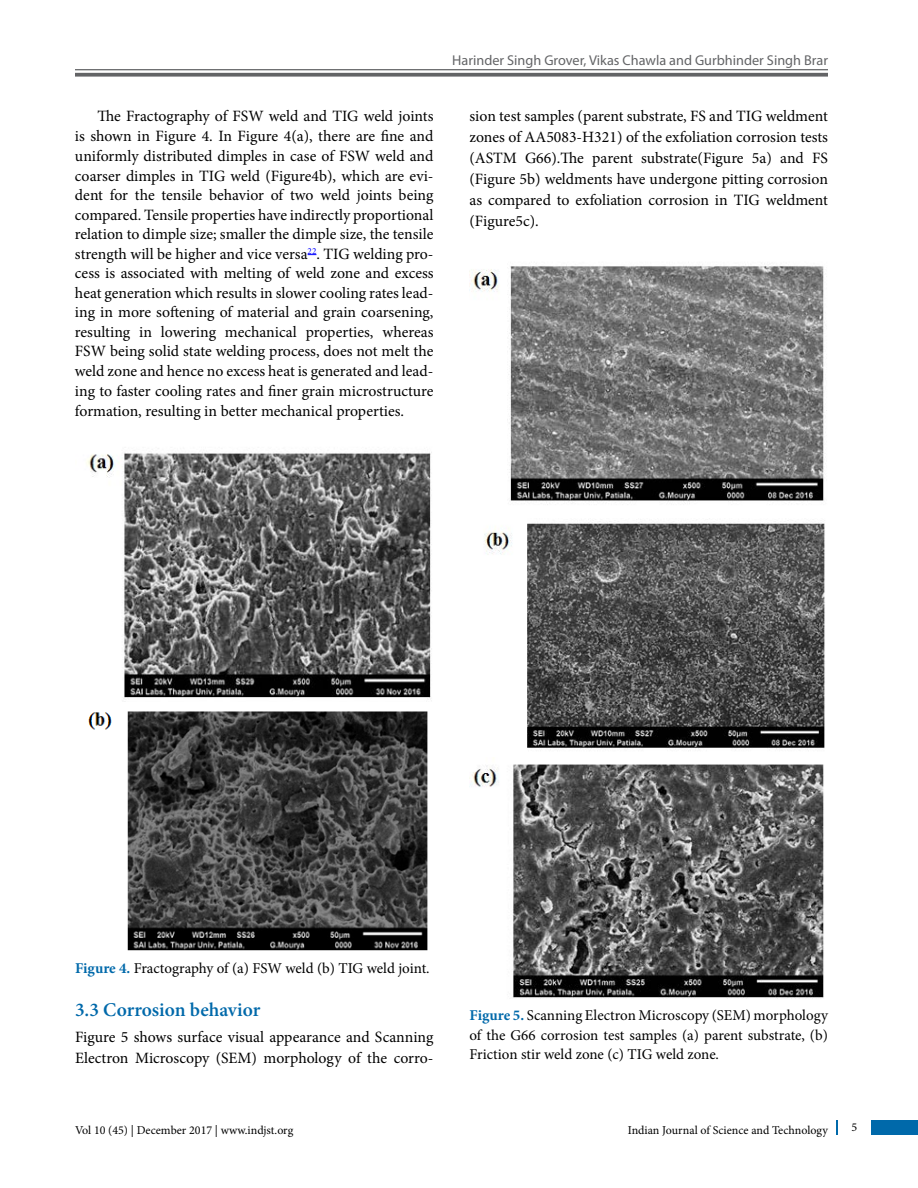
<style>
.page{position:relative;width:918px;height:1188px;background:#fff}
.page>*{position:absolute;margin:0;border:0;box-sizing:border-box;transform-origin:0 0}
.t1{font:600 19.5px "Minion Pro";color:#0069aa}
.t2{font:15.75px/19.6px "Minion Pro";color:#000;text-align:justify}
.t3{font:15px/19.5px "Minion Pro";letter-spacing:-.005em;color:#000;text-align:justify}
.t4{font:14.25px "Myriad Pro";color:#636466}
.t5{font:12px "Minion Pro";color:#000}
.s1{font-weight:700;color:#0069aa}
</style>
<div class="page">
<div style="left:872px;top:1120px;width:46px;height:15px;background:#0069aa"></div>
<svg style="left:836px;top:1120px;width:1px;height:15px"></svg>
<hr style="left:75px;top:69px;width:753px;height:1px;background:#636466">
<svg style="left:75px;top:73px;width:753px;height:4px;background:#737375"></svg>
<img style="left:86px;top:448px;width:346px;height:251px">
<img style="left:88px;top:711px;width:340px;height:240px">
<img style="left:471px;top:266px;width:356px;height:239px">
<img style="left:484px;top:522px;width:341px;height:228px">
<img style="left:470px;top:764px;width:354px;height:235px">
<p class="t2" style="left:75px;top:106px;width:360px;text-indent:23px">The Fractography of FSW weld and TIG weld joints is shown in Figure 4. In Figure 4(a), there are fine and uniformly distributed dimples in case of FSW weld and coarser dimples in TIG weld (Figure4b), which are evi&shy;dent for the tensile behavior of two weld joints being compared. Tensile properties have indirectly proportional relation to dimple size; smaller the dimple size, the tensile strength will be higher and vice versa<sup>22</sup>. TIG welding pro&shy;cess is associated with melting of weld zone and excess heat generation which results in slower cooling rates lead&shy;ing in more softening of material and grain coarsening, resulting in lowering mechanical properties, whereas FSW being solid state welding process, does not melt the weld zone and hence no excess heat is generated and lead&shy;ing to faster cooling rates and finer grain microstructure formation, resulting in better mechanical properties.</p>
<p class="t4" style="left:452px;top:51px;width:377px">Harinder Singh Grover, Vikas Chawla and Gurbhinder Singh Brar</p>
<p class="t2" style="left:470px;top:105px;width:360px;line-height:21px">sion test samples (parent substrate, FS and TIG weldment zones of AA5083-H321) of the exfoliation corrosion tests (ASTM G66).The parent substrate(Figure 5a) and FS (Figure 5b) weldments have undergone pitting corrosion as compared to exfoliation corrosion in TIG weldment (Figure5c).</p>
<p class="t3" style="left:75px;top:959px;width:356px"><span class="s1">Figure 4.</span> Fractography of (a) FSW weld (b) TIG weld joint.</p>
<p class="t1" style="left:75px;top:997px;width:187px">3.3 Corrosion behavior</p>
<p class="t2" style="left:75px;top:1027px;width:360px;line-height:20.2px">Figure 5 shows surface visual appearance and Scanning<br>Electron Microscopy (SEM) morphology of the corro-</p>
<p class="t3" style="left:470px;top:1006px;width:360px"><span class="s1">Figure 5.</span> Scanning Electron Microscopy (SEM) morphology of the G66 corrosion test samples (a) parent substrate, (b)<br>Friction stir weld zone (c) TIG weld zone.</p>
<p class="t5" style="left:75px;top:1123px;width:220px">Vol 10 (45) | December 2017 | www.indjst.org</p>
<p class="t5" style="left:851px;top:1119px;width:7px">5</p>
<p class="t5" style="left:628px;top:1123px;width:202px">Indian Journal of Science and Technology</p>
</div>
